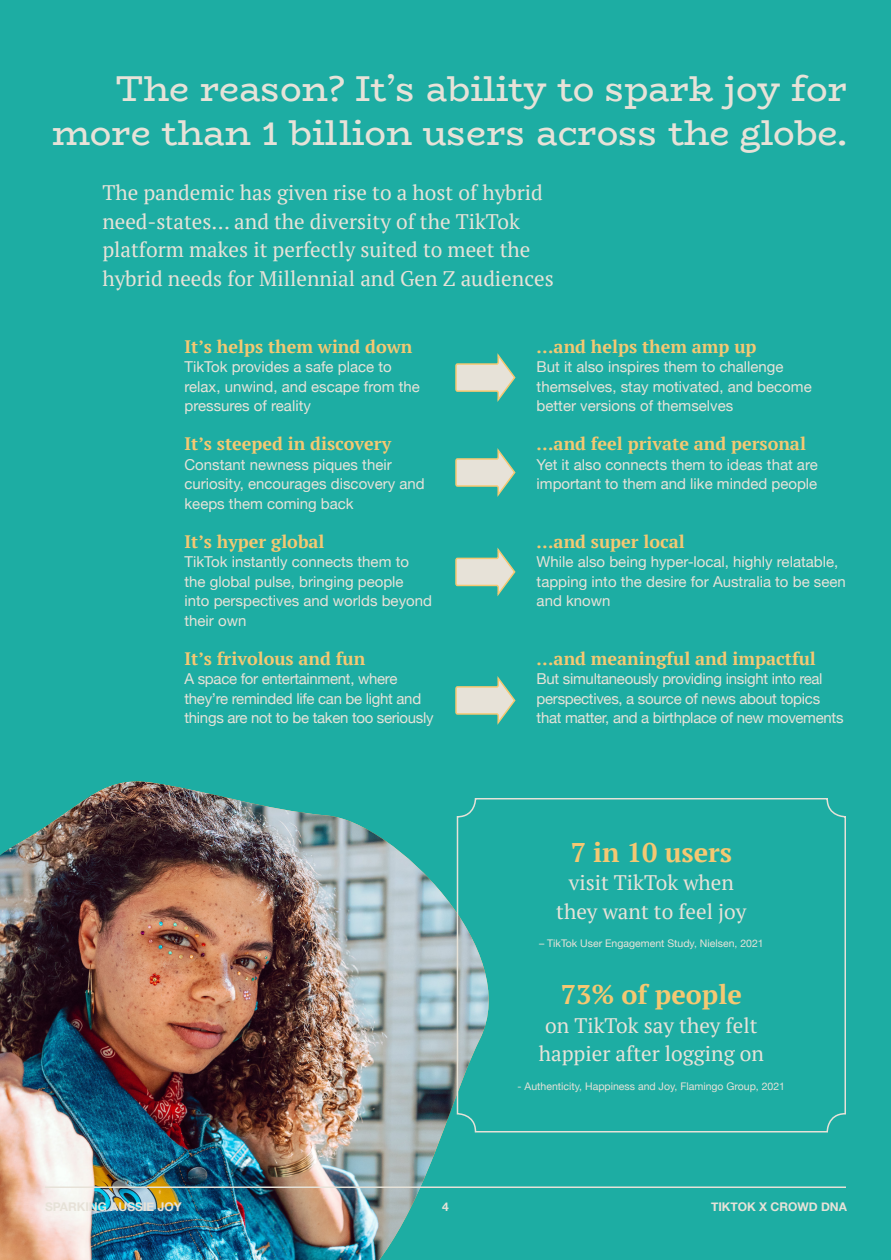
<style>
.page{position:relative;width:891px;height:1260px;background:#1dada3}
.page>*{position:absolute;margin:0;border:0;box-sizing:border-box;transform-origin:0 0}
.t1{font:36px/44.8px "Bio Rhyme";letter-spacing:-.005em;color:#e7e2d8;text-align:right}
.t2{font:700 27px "PT Serif";color:#f5c872}
.t3{font:21px/28.5px "PT Serif";color:#e7e2d8;text-align:center}
.t4{font:700 18px "PT Serif";color:#f5c872}
.t5{font:15px/19.5px "Helvetica Neue";color:#e7e2d8}
.t6{font:15px/19.5px "Helvetica Neue";letter-spacing:-.02em;color:#e7e2d8}
.t7{font:700 12px "Helvetica Neue";color:#e7e2d8}
.t8{font:10.5px "Helvetica Neue";color:#e7e2d8}
</style>
<div class="page">
<svg style="left:455px;top:676px;width:61px;height:49px"></svg>
<svg style="left:455px;top:547px;width:61px;height:49px"></svg>
<svg style="left:455px;top:448px;width:61px;height:49px"></svg>
<svg style="left:455px;top:353px;width:61px;height:49px"></svg>
<img style="left:0;top:782px;width:489px;height:478px">
<div style="left:457px;top:798px;width:389px;height:334px;border:2px solid #e7e2d8;border-radius:18px"></div>
<hr style="left:45px;top:1186px;width:801px;height:2px;background:#e7e2d8">
<h1 class="t1" style="left:52px;top:65px;width:797px">The reason? It’s ability to spark joy for more than 1 billion users across the globe.</h1>
<h3 class="t3" style="left:102px;top:178px;width:453px;text-align:left">The pandemic has given rise to a host of hybrid need-states… and the diversity of the TikTok platform makes it perfectly suited to meet the hybrid needs for Millennial and Gen Z audiences</h3>
<p class="t4" style="left:184px;top:334px;width:229px">It’s helps them wind down</p>
<p class="t5" style="left:184px;top:358px;width:237px">TikTok provides a safe place to relax, unwind, and escape from the pressures of reality</p>
<p class="t4" style="left:184px;top:432px;width:208px">It’s steeped in discovery</p>
<p class="t5" style="left:184px;top:455px;width:242px">Constant newness piques their curiosity, encourages discovery and keeps them coming back</p>
<p class="t4" style="left:184px;top:529px;width:142px">It’s hyper global</p>
<p class="t5" style="left:184px;top:553px;width:249px">TikTok instantly connects them to the global pulse, bringing people into perspectives and worlds beyond their own</p>
<p class="t4" style="left:184px;top:646px;width:182px">It’s frivolous and fun</p>
<p class="t6" style="left:184px;top:670px;width:251px">A space for entertainment, where they’re reminded life can be light and things are not to be taken too seriously</p>
<p class="t4" style="left:537px;top:334px;width:221px">…and helps them amp up</p>
<p class="t5" style="left:537px;top:358px;width:277px">But it also inspires them to challenge themselves, stay motivated, and become better versions of themselves</p>
<p class="t4" style="left:537px;top:432px;width:271px">…and feel private and personal</p>
<p class="t5" style="left:537px;top:455px;width:283px">Yet it also connects them to ideas that are important to them and like minded people</p>
<p class="t4" style="left:537px;top:529px;width:150px">…and super local</p>
<p class="t5" style="left:537px;top:553px;width:311px">While also being hyper-local, highly relatable, tapping into the desire for Australia to be seen and known</p>
<p class="t4" style="left:537px;top:646px;width:281px">…and meaningful and impactful</p>
<p class="t6" style="left:537px;top:670px;width:308px">But simultaneously providing insight into real perspectives, a source of news about topics that matter, and a birthplace of new movements</p>
<h2 class="t2" style="left:571px;top:834px;width:163px">7 in 10 users</h2>
<h3 class="t3" style="left:556px;top:868px;width:192px">visit TikTok when they want to feel joy</h3>
<p class="t8" style="left:539px;top:936px;width:226px">– TikTok User Engagement Study, Nielsen, 2021</p>
<h2 class="t2" style="left:561px;top:977px;width:182px">73% of people</h2>
<h3 class="t3" style="left:539px;top:1011px;width:227px">on TikTok say they felt happier after logging on</h3>
<p class="t8" style="left:518px;top:1078px;width:269px">- Authenticity, Happiness and Joy, Flamingo Group, 2021</p>
<p class="t7" style="left:45px;top:1198px;width:138px">SPARKING AUSSIE JOY</p>
<p class="t7" style="left:442px;top:1198px;width:8px">4</p>
<p class="t7" style="left:711px;top:1198px;width:137px">TIKTOK X CROWD DNA</p>
</div>
